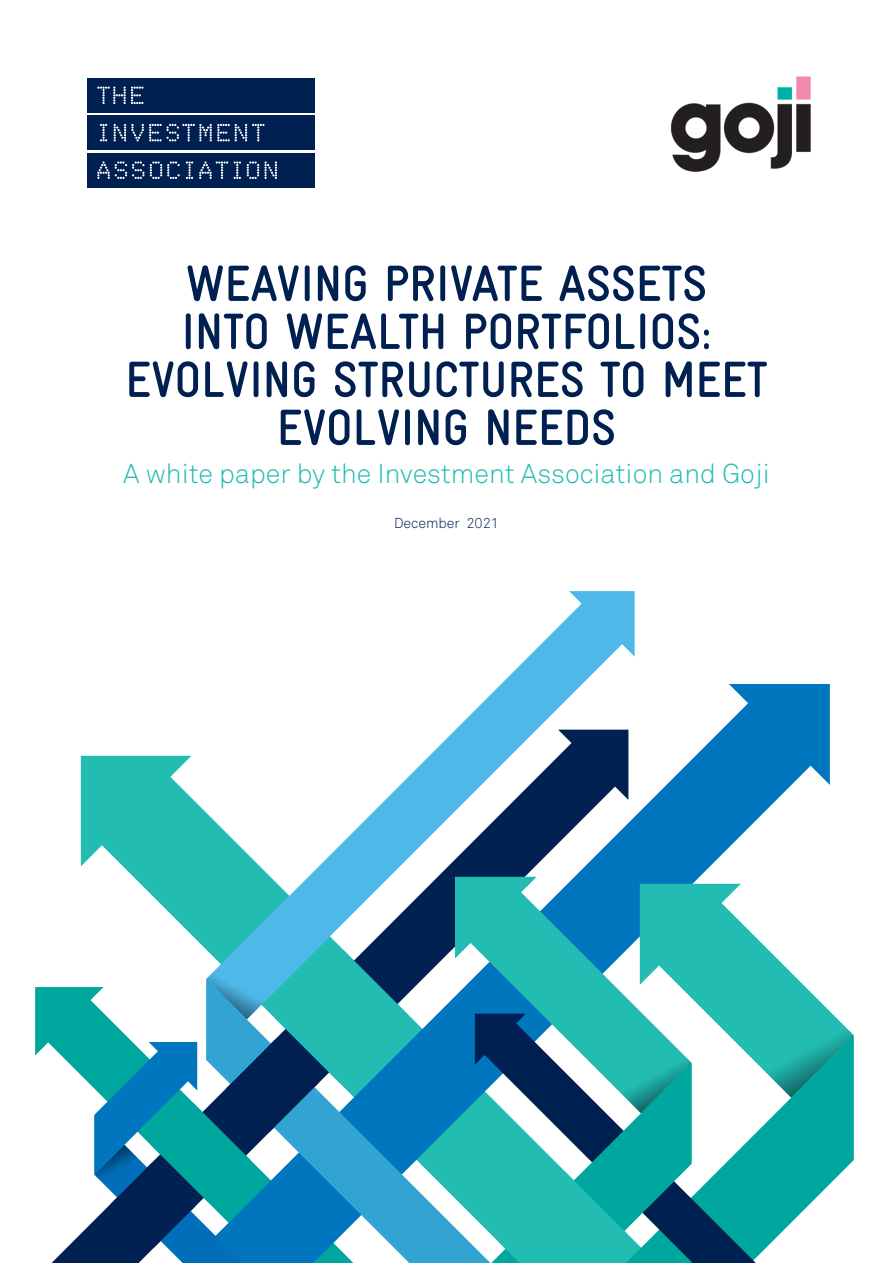
<style>
.page{position:relative;width:893px;height:1263px;background:#fff}
.page>*{position:absolute;margin:0;border:0;box-sizing:border-box;transform-origin:0 0}
.first_lineapp3{font:700 51px/48px "Gravur Condensed";color:#002051;text-align:center}
.first_lineapp3-2{font:300 27px "Akkurat Std";color:#22bcb3}
.first_lineapp3-3{font:300 14.25px "Akkurat Std";color:#002051}
</style>
<div class="page">
<svg style="left:35px;top:987px;width:17px;height:276px"></svg>
<svg style="left:52px;top:755px;width:136px;height:508px"></svg>
<svg style="left:188px;top:684px;width:642px;height:266px"></svg>
<svg style="left:691px;top:884px;width:155px;height:143px;fill:#22bcb3"></svg>
<svg style="left:756px;top:1027px;width:98px;height:8px"></svg>
<svg style="left:756px;top:1035px;width:98px;height:223px;fill:#00a79e"></svg>
<svg style="left:490px;top:1014px;width:266px;height:249px"></svg>
<svg style="left:490px;top:877px;width:201px;height:287px;fill:#22bcb3"></svg>
<svg style="left:206px;top:591px;width:429px;height:469px"></svg>
<svg style="left:408px;top:979px;width:82px;height:284px"></svg>
<svg style="left:491px;top:1054px;width:200px;height:209px"></svg>
<svg style="left:94px;top:950px;width:314px;height:313px"></svg>
<div style="left:88px;top:78px;width:227px;height:35px;background:#002051"></div>
<div style="left:88px;top:115px;width:227px;height:35px;background:#002051"></div>
<div style="left:88px;top:153px;width:227px;height:35px;background:#002051"></div>
<svg style="left:97px;top:87px;width:46px;height:17px"></svg>
<svg style="left:100px;top:124px;width:7px;height:17px"></svg>
<svg style="left:114px;top:124px;width:151px;height:17px"></svg>
<svg style="left:97px;top:161px;width:83px;height:18px"></svg>
<svg style="left:186px;top:161px;width:7px;height:18px"></svg>
<svg style="left:199px;top:161px;width:29px;height:18px"></svg>
<svg style="left:234px;top:161px;width:7px;height:18px"></svg>
<svg style="left:247px;top:161px;width:30px;height:18px"></svg>
<img style="left:671px;top:76px;width:140px;height:96px">
<p class="first_lineapp3" style="left:125px;top:260px;width:644px">WEAVING PRIVATE ASSETS<br>INTO WEALTH PORTFOLIOS:<br>EVOLVING STRUCTURES TO MEET<br>EVOLVING NEEDS</p>
<p class="first_lineapp3-2" style="left:123px;top:457px;width:648px">A white paper by the Investment Association and Goji</p>
<p class="first_lineapp3-3" style="left:394px;top:514px;width:106px">December 2021</p>
</div>
